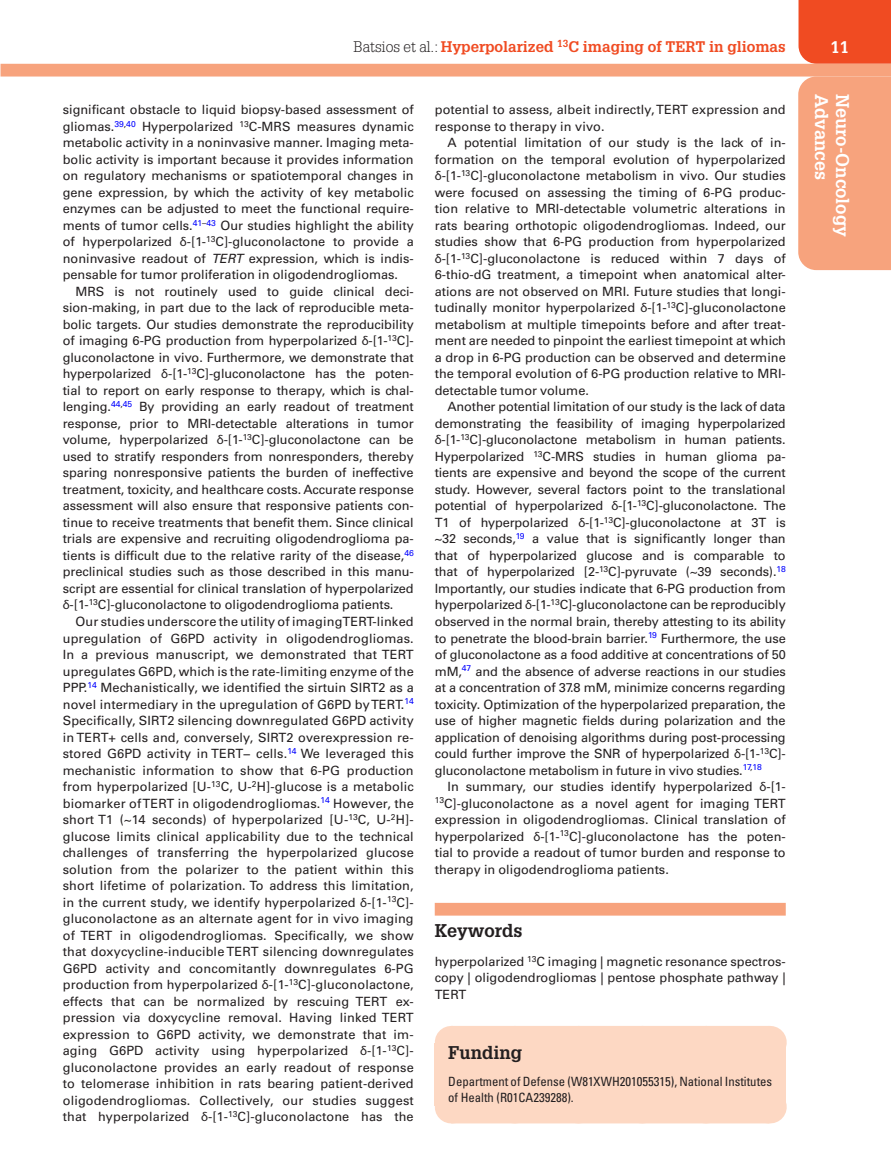
<style>
.page{position:relative;width:891px;height:1175px;background:#fff}
.page>*{position:absolute;margin:0;border:0;box-sizing:border-box;transform-origin:0 0}
.t1{font:700 18px "Glypha LT Std";color:#fff}
.t2{font:700 18px "Glypha LT Std";color:#231f20}
.t3{font:700 16.5px "Glypha LT Std";color:#fff}
.t4{font:700 15px "Glypha LT Std";color:#f04b22}
.t5{font:12.75px/16.5px "Univers LT Std";color:#231f20;text-align:justify}
.t6{font:condensed 12.75px/16.5px "Univers LT Std";color:#231f20}
.s1{font-weight:300;color:#231f20}
.s2{font-family:"Myriad Pro"}
.s3{font-style:italic}
</style>
<div class="page">
<div style="left:798px;top:76px;width:93px;height:194px;background:#f7a37d"></div>
<div style="left:799px;top:0;width:92px;height:64px;background:#f04b22"></div>
<div style="left:1px;top:64px;width:890px;height:12px;background:#f7a37d"></div>
<div style="left:435px;top:902px;width:351px;height:13px;background:#f7a37d"></div>
<div style="left:435px;top:1043px;width:351px;height:33px;background:#fdd8c3"></div>
<div style="left:451px;top:1025px;width:318px;height:33px;background:#fdd8c3"></div>
<svg style="left:515px;top:1025px;width:222px;height:1px"></svg>
<hr style="left:769px;top:1025px;width:1px;height:33px;background:#fdd8c3">
<div style="left:435px;top:1073px;width:351px;height:33px;background:#fdd8c3"></div>
<div style="left:451px;top:1090px;width:318px;height:33px;background:#fdd8c3"></div>
<hr style="left:769px;top:1090px;width:1px;height:33px;background:#fdd8c3">
<p class="t4" style="left:354px;top:37px;width:434px"><span class="s1">Batsios et al.:</span> Hyperpolarized <sup>13</sup>C imaging of TERT in gliomas</p>
<p class="t3" style="left:831px;top:37px;width:20px">11</p>
<p class="t5" style="left:63px;top:102px;width:353px">significant obstacle to liquid biopsy-based assessment of gliomas.<sup>39</sup><sup>,</sup><sup>40</sup> Hyperpolarized <sup>13</sup>C-MRS measures dynamic metabolic activity in a noninvasive manner. Imaging meta&shy;bolic activity is important because it provides information on regulatory mechanisms or spatiotemporal changes in gene expression, by which the activity of key metabolic enzymes can be adjusted to meet the functional require&shy;ments of tumor cells.<sup>41</sup><sup>–</sup><sup>43</sup> Our studies highlight the ability of hyperpolarized <span class="s2">δ</span>-[1-<sup>13</sup>C]-gluconolactone to provide a noninvasive readout of <span class="s3">TERT</span> expression, which is indis&shy;pensable for tumor proliferation in oligodendrogliomas.</p>
<p class="t5" style="left:63px;top:283px;width:353px;text-indent:13px">MRS is not routinely used to guide clinical deci&shy;sion-making, in part due to the lack of reproducible meta&shy;bolic targets. Our studies demonstrate the reproducibility of imaging 6-PG production from hyperpolarized <span class="s2">δ</span>-[1-<sup>13</sup>C]- gluconolactone in vivo. Furthermore, we demonstrate that hyperpolarized <span class="s2">δ</span>-[1-<sup>13</sup>C]-gluconolactone has the poten&shy;tial to report on early response to therapy, which is chal&shy;lenging.<sup>44</sup><sup>,</sup><sup>45</sup> By providing an early readout of treatment response, prior to MRI-detectable alterations in tumor volume, hyperpolarized <span class="s2">δ</span>-[1-<sup>13</sup>C]-gluconolactone can be used to stratify responders from nonresponders, thereby sparing nonresponsive patients the burden of ineffective treatment, toxicity, and healthcare costs. Accurate response assessment will also ensure that responsive patients con&shy;tinue to receive treatments that benefit them. Since clinical trials are expensive and recruiting oligodendroglioma pa&shy;tients is difficult due to the relative rarity of the disease,<sup>46 </sup>preclinical studies such as those described in this manu&shy;script are essential for clinical translation of hyperpolarized <span class="s2">δ</span>-[1-<sup>13</sup>C]-gluconolactone to oligodendroglioma patients.</p>
<p class="t5" style="left:63px;top:613px;width:353px;text-indent:13px">Our studies underscore the utility of imaging TERT-linked upregulation of G6PD activity in oligodendrogliomas.<br>In a previous manuscript, we demonstrated that TERT upregulates G6PD, which is the rate-limiting enzyme of the PPP.<sup>14</sup> Mechanistically, we identified the sirtuin SIRT2 as a novel intermediary in the upregulation of G6PD by TERT.<sup>14<br></sup>Specifically, SIRT2 silencing downregulated G6PD activity in TERT+ cells and, conversely, SIRT2 overexpression re&shy;stored G6PD activity in TERT− cells.<sup>14</sup> We leveraged this mechanistic information to show that 6-PG production from hyperpolarized [U-<sup>13</sup>C, U-<sup>2</sup>H]-glucose is a metabolic biomarker of TERT in oligodendrogliomas.<sup>14</sup> However, the short T1 (~14 seconds) of hyperpolarized [U-<sup>13</sup>C, U-<sup>2</sup>H]- glucose limits clinical applicability due to the technical challenges of transferring the hyperpolarized glucose solution from the polarizer to the patient within this short lifetime of polarization. To address this limitation, in the current study, we identify hyperpolarized <span class="s2">δ</span>-[1-<sup>13</sup>C]- gluconolactone as an alternate agent for in vivo imaging of TERT in oligodendrogliomas. Specifically, we show that doxycycline-inducible TERT silencing downregulates G6PD activity and concomitantly downregulates 6-PG production from hyperpolarized <span class="s2">δ</span>-[1-<sup>13</sup>C]-gluconolactone, effects that can be normalized by rescuing TERT ex&shy;pression via doxycycline removal. Having linked TERT expression to G6PD activity, we demonstrate that im&shy;aging G6PD activity using hyperpolarized <span class="s2">δ</span>-[1-<sup>13</sup>C]- gluconolactone provides an early readout of response to telomerase inhibition in rats bearing patient-derived oligodendrogliomas. Collectively, our studies suggest that hyperpolarized <span class="s2">δ</span>-[1-<sup>13</sup>C]-gluconolactone has the</p>
<p class="t5" style="left:435px;top:102px;width:353px">potential to assess, albeit indirectly, TERT expression and response to therapy in vivo.</p>
<p class="t5" style="left:435px;top:135px;width:353px;text-indent:13px">A potential limitation of our study is the lack of in&shy;formation on the temporal evolution of hyperpolarized <span class="s2">δ</span>-[1-<sup>13</sup>C]-gluconolactone metabolism in vivo. Our studies were focused on assessing the timing of 6-PG produc&shy;tion relative to MRI-detectable volumetric alterations in rats bearing orthotopic oligodendrogliomas. Indeed, our studies show that 6-PG production from hyperpolarized <span class="s2">δ</span>-[1-<sup>13</sup>C]-gluconolactone is reduced within 7 days of 6-thio-dG treatment, a timepoint when anatomical alter&shy;ations are not observed on MRI. Future studies that longi&shy;tudinally monitor hyperpolarized <span class="s2">δ</span>-[1-<sup>13</sup>C]-gluconolactone metabolism at multiple timepoints before and after treat&shy;ment are needed to pinpoint the earliest timepoint at which a drop in 6-PG production can be observed and determine the temporal evolution of 6-PG production relative to MRI&shy;detectable tumor volume.</p>
<p class="t5" style="left:435px;top:399px;width:353px;text-indent:13px">Another potential limitation of our study is the lack of data demonstrating the feasibility of imaging hyperpolarized <span class="s2">δ</span>-[1-<sup>13</sup>C]-gluconolactone metabolism in human patients.<br>Hyperpolarized <sup>13</sup>C-MRS studies in human glioma pa&shy;tients are expensive and beyond the scope of the current study. However, several factors point to the translational potential of hyperpolarized <span class="s2">δ</span>-[1-<sup>13</sup>C]-gluconolactone. The T1 of hyperpolarized <span class="s2">δ</span>-[1-<sup>13</sup>C]-gluconolactone at 3T is ~32 seconds,<sup>19</sup> a value that is significantly longer than that of hyperpolarized glucose and is comparable to that of hyperpolarized [2-<sup>13</sup>C]-pyruvate (~39 seconds).<sup>18<br></sup>Importantly, our studies indicate that 6-PG production from hyperpolarized <span class="s2">δ</span>-[1-<sup>13</sup>C]-gluconolactone can be reproducibly observed in the normal brain, thereby attesting to its ability to penetrate the blood-brain barrier.<sup>19</sup> Furthermore, the use of gluconolactone as a food additive at concentrations of 50 mM,<sup>47</sup> and the absence of adverse reactions in our studies at a concentration of 37.8 mM, minimize concerns regarding toxicity. Optimization of the hyperpolarized preparation, the use of higher magnetic fields during polarization and the application of denoising algorithms during post-processing could further improve the SNR of hyperpolarized <span class="s2">δ</span>-[1-<sup>13</sup>C]- gluconolactone metabolism in future in vivo studies.<sup>17</sup><sup>,</sup><sup>18</sup></p>
<p class="t5" style="left:435px;top:778px;width:353px;text-indent:13px">In summary, our studies identify hyperpolarized <span class="s2">δ</span>-[1- <sup>13</sup>C]-gluconolactone as a novel agent for imaging TERT expression in oligodendrogliomas. Clinical translation of hyperpolarized <span class="s2">δ</span>-[1-<sup>13</sup>C]-gluconolactone has the poten&shy;tial to provide a readout of tumor burden and response to therapy in oligodendroglioma patients.</p>
<h1 class="t2" style="left:435px;top:919px;width:89px">Keywords</h1>
<p class="t5" style="left:435px;top:953px;width:353px">hyperpolarized <sup>13</sup>C imaging | magnetic resonance spectros&shy;copy | oligodendrogliomas | pentose phosphate pathway | TERT</p>
<h1 class="t2" style="left:448px;top:1041px;width:76px">Funding</h1>
<p class="t6" style="left:448px;top:1073px;width:325px">Department of Defense (W81XWH201055315), National Institutes of Health (R01CA239288).</p>
<h1 class="t1" style="left:833px;top:94px;width:88px;rotate:90deg">Advances</h1>
<h1 class="t1" style="left:854px;top:94px;width:145px;rotate:90deg">Neuro-Oncology</h1>
</div>
